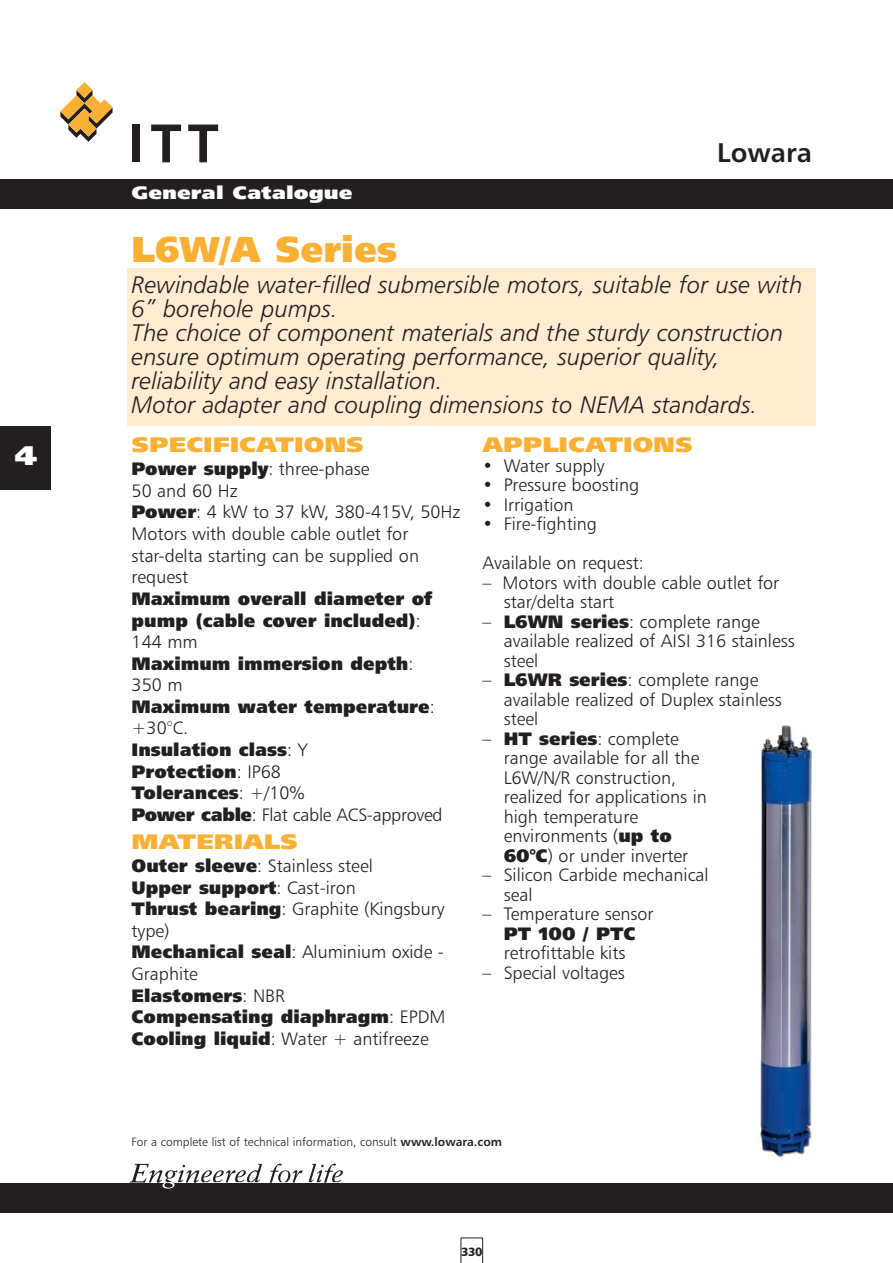
<style>
.page{position:relative;width:893px;height:1263px;background:#fff}
.page>*{position:absolute;margin:0;border:0;box-sizing:border-box;transform-origin:0 0}
.t1{font:36px "Humanist 777 BT Extra Black B";color:#fcb033}
.t2{font:27px "Humanist 777 BT Bold B";color:#231f20}
.t3{font:27px "Humanist 777 BT Extra Black B";color:#fff;scale:1.2 1}
.t4{font:24px/24px "Humanist 777 BT Light Italic B";color:#231f20}
.t5{font:21px "Humanist 777 BT Extra Black B";color:#fcb033;scale:1.2 1}
.t6{font:18px/19.5px "Humanist 777 BT Light B";color:#231f20}
.t7{font:18px/21.6px "Humanist 777 BT Extra Black B";color:#231f20}
.t8{font:18px "Humanist 777 BT Extra Black B";color:#fff;scale:1.2 1}
.t9{font:12px "Humanist 777 BT Light B";color:#231f20}
.t10{font:12px "Humanist 777 BT Black B";color:#231f20}
.s1{font-family:"Humanist 777 BT Extra Black B"}
.s2{font-family:"Humanist 777 BT Light B"}
.s3{font-family:"Humanist 777 BT Bold B"}
</style>
<div class="page">
<div style="left:0;top:179px;width:893px;height:30px;background:#231f20"></div>
<div style="left:0;top:1183px;width:893px;height:29px;background:#231f20"></div>
<svg style="left:60px;top:82px;width:53px;height:60px"></svg>
<div style="left:132px;top:125px;width:8px;height:37px;background:#231f20"></div>
<svg style="left:151px;top:125px;width:30px;height:37px"></svg>
<svg style="left:188px;top:125px;width:30px;height:37px"></svg>
<svg style="left:461px;top:1238px;width:22px;height:25px"></svg>
<svg style="left:270px;top:1163px;width:32px;height:20px"></svg>
<svg style="left:130px;top:1164px;width:132px;height:24px"></svg>
<svg style="left:309px;top:1163px;width:34px;height:20px"></svg>
<div style="left:0;top:426px;width:51px;height:64px;background:#231f20"></div>
<div style="left:127px;top:269px;width:689px;height:157px;background:#ffecd1"></div>
<img style="left:760px;top:725px;width:53px;height:439px">
<h2 class="t3" style="left:14px;top:442px;width:21px">4</h2>
<p class="t8" style="left:132px;top:184px;width:186px">General Catalogue</p>
<h2 class="t2" style="left:717px;top:139px;width:96px">Lowara</h2>
<h1 class="t1" style="left:132px;top:231px;width:267px">L6W/A Series</h1>
<p class="t4" style="left:132px;top:274px;width:673px">Rewindable water-filled submersible motors, suitable for use with 6” borehole pumps.<br>The choice of component materials and the sturdy construction ensure optimum operating performance, superior quality, reliability and easy installation.<br>Motor adapter and coupling dimensions to NEMA standards.</p>
<p class="t5" style="left:132px;top:434px;width:195px">SPECIFICATIONS</p>
<p class="t6" style="left:132px;top:459px;width:331px;line-height:21.6px"><span class="s1">Power supply</span>: three-phase<br>50 and 60 Hz<br><span class="s1">Power</span>: 4 kW to 37 kW, 380-415V, 50Hz<br>Motors with double cable outlet for star-delta starting can be supplied on request</p>
<p class="t7" style="left:132px;top:588px;width:302px">Maximum overall diameter of pump (cable cover included)<span class="s2">:</span></p>
<p class="t6" style="left:132px;top:633px;width:68px">144 mm</p>
<p class="t7" style="left:132px;top:653px;width:283px">Maximum immersion depth<span class="s2">:</span></p>
<p class="t6" style="left:132px;top:676px;width:52px">350 m</p>
<p class="t7" style="left:132px;top:696px;width:305px">Maximum water temperature<span class="s2">:</span></p>
<p class="t6" style="left:132px;top:719px;width:58px">+30°C.</p>
<p class="t7" style="left:132px;top:740px;width:178px">Insulation class<span class="s2">: Y<br></span>Protection<span class="s2">: IP68<br></span>Tolerances<span class="s2">: +/10%</span></p>
<p class="t6" style="left:132px;top:806px;width:313px"><span class="s1">Power cable</span>: Flat cable ACS-approved</p>
<p class="t5" style="left:132px;top:831px;width:140px">MATERIALS</p>
<p class="t6" style="left:132px;top:857px;width:243px"><span class="s1">Outer sleeve</span>: Stainless steel</p>
<p class="t7" style="left:132px;top:877px;width:226px">Upper support<span class="s2">: Cast-iron</span></p>
<p class="t6" style="left:132px;top:899px;width:314px;line-height:21.6px"><span class="s1">Thrust bearing</span>: Graphite (Kingsbury type)<br><span class="s1">Mechanical seal</span>: Aluminium oxide -<br>Graphite</p>
<p class="t7" style="left:132px;top:985px;width:315px">Elastomers<span class="s2">: NBR<br></span>Compensating diaphragm<span class="s2">: EPDM</span></p>
<p class="t6" style="left:132px;top:1030px;width:299px"><span class="s1">Cooling liquid</span>: Water + antifreeze</p>
<p class="t5" style="left:482px;top:434px;width:177px">APPLICATIONS</p>
<p class="t6" style="left:482px;top:457px;width:124px">• Water supply</p>
<p class="t6" style="left:482px;top:476px;width:158px">• Pressure boosting</p>
<p class="t6" style="left:482px;top:496px;width:93px">• Irrigation</p>
<p class="t6" style="left:482px;top:505px;width:163px;line-height:39px">• Fire-fighting<br>Available on request:</p>
<p class="t6" style="left:504px;top:574px;width:277px;text-indent:-21px">– Motors with double cable outlet for star/delta start</p>
<p class="t6" style="left:504px;top:613px;width:293px;text-indent:-21px">– <span class="s1">L6WN series</span>: complete range available realized of AISI 316 stainless steel</p>
<p class="t6" style="left:504px;top:671px;width:280px;text-indent:-21px">– <span class="s1">L6WR series</span>: complete range available realized of Duplex stainless steel</p>
<p class="t6" style="left:504px;top:730px;width:205px;text-indent:-21px">– <span class="s1">HT series</span>: complete range available for all the<br>L6W/N/R construction, realized for applications in high temperature environments (<span class="s1">up to<br>60°C</span>) or under inverter</p>
<p class="t6" style="left:504px;top:866px;width:207px;text-indent:-21px">– Silicon Carbide mechanical seal</p>
<p class="t6" style="left:482px;top:905px;width:173px">– Temperature sensor</p>
<p class="t7" style="left:504px;top:923px;width:133px">PT 100 / PTC</p>
<p class="t6" style="left:504px;top:944px;width:123px">retrofittable kits</p>
<p class="t6" style="left:482px;top:964px;width:144px">– Special voltages</p>
<p class="t9" style="left:132px;top:1136px;width:372px">For a complete list of technical information, consult <span class="s3">www.lowara.com</span></p>
<p class="t10" style="left:461px;top:1246px;width:23px">330</p>
</div>
